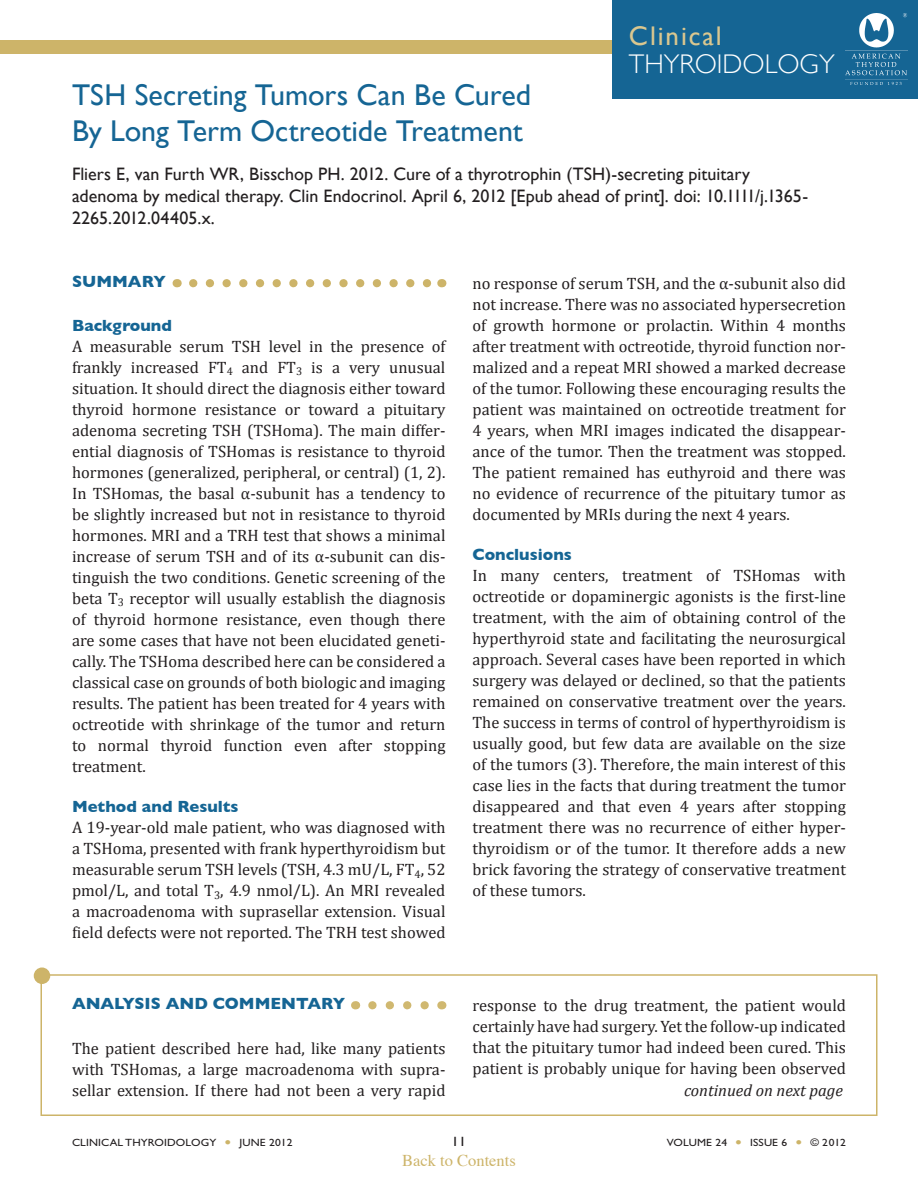
<style>
.page{position:relative;width:918px;height:1188px;background:#fff}
.page>*{position:absolute;margin:0;border:0;box-sizing:border-box;transform-origin:0 0}
.Topic_Header{font:30px/36px "Gill Sans";color:#156594}
.t1{font:300 27px/28.5px "Gill Sans";color:#fff}
.Full_reference{font:18px/21.6px "Gill Sans";color:#231f20}
.body_summary{font:16.5px/21px "Cambria";color:#231f20;text-align:justify}
.Body_Head_2{font:700 16.5px "Gill Sans";color:#156594}
.Commentary{font:700 16.5px "Gill Sans";color:#156594}
.body_summary-2{font:italic 16.5px "Cambria";color:#231f20}
.t2{font:16.5px "Times";color:#cdb469}
.summary{font:700 16.5px "Gill Sans";color:#156594}
.t3{font:13.5px "Gill Sans Std";color:#231f20;scale:1.1 1}
.t4{font:10.5px "Gill Sans Std";letter-spacing:.01em;color:#231f20;scale:1.1 1}
.s1{font-weight:400;color:#dac78f}
.s2{color:#cdb469}
</style>
<div class="page">
<svg style="left:193px;top:279px;width:239px;height:8px"></svg>
<div style="left:0;top:40px;width:846px;height:14px;background:#cdb469"></div>
<div style="left:612px;top:0;width:306px;height:99px;background:#156594"></div>
<img style="left:846px;top:14px;width:62px;height:70px">
<div style="left:40px;top:974px;width:838px;height:142px;border:2px solid #cdb469"></div>
<svg style="left:372px;top:1001px;width:57px;height:8px"></svg>
<div style="left:34px;top:968px;width:16px;height:16px;background:#cdb469;border-radius:50%"></div>
<p class="t1" style="left:629px;top:21px;width:207px"><span class="s1">Clinical<br></span>THYROIDOLOGY</p>
<p class="Topic_Header" style="left:72px;top:76px;width:461px">TSH Secreting Tumors Can Be Cured<br>By Long Term Octreotide Treatment</p>
<p class="Full_reference" style="left:72px;top:163px;width:738px">Fliers E, van Furth WR, Bisschop PH. 2012. Cure of a thyrotrophin (TSH)-secreting pituitary adenoma by medical therapy. Clin Endocrinol. April 6, 2012 [Epub ahead of print]. doi: 10.1111/j.1365-<br>2265.2012.04405.x.</p>
<p class="summary" style="left:72px;top:272px;width:95px">SUMMARY</p>
<p class="Body_Head_2" style="left:72px;top:316px;width:101px">Background</p>
<p class="body_summary" style="left:72px;top:336px;width:375px">A measurable serum TSH level in the presence of frankly increased FT<sub>4</sub> and FT<sub>3</sub> is a very unusual situation. It should direct the diagnosis either toward thyroid hormone resistance or toward a pituitary adenoma secreting TSH (TSHoma). The main differ&shy;ential diagnosis of TSHomas is resistance to thyroid hormones (generalized, peripheral, or central) (1, 2).<br>In TSHomas, the basal α-subunit has a tendency to be slightly increased but not in resistance to thyroid hormones. MRI and a TRH test that shows a minimal increase of serum TSH and of its α-subunit can dis&shy;tinguish the two conditions. Genetic screening of the beta T<sub>3</sub> receptor will usually establish the diagnosis of thyroid hormone resistance, even though there are some cases that have not been elucidated geneti&shy;cally. The TSHoma described here can be considered a classical case on grounds of both biologic and imaging results. The patient has been treated for 4 years with octreotide with shrinkage of the tumor and return to normal thyroid function even after stopping treatment.</p>
<p class="Body_Head_2" style="left:72px;top:797px;width:168px">Method and Results</p>
<p class="body_summary" style="left:72px;top:817px;width:375px">A 19-year-old male patient, who was diagnosed with a TSHoma, presented with frank hyperthyroidism but measurable serum TSH levels (TSH, 4.3 mU/L, FT<sub>4</sub>, 52 pmol/L, and total T<sub>3</sub>, 4.9 nmol/L). An MRI revealed a macroadenoma with suprasellar extension. Visual field defects were not reported. The TRH test showed</p>
<p class="Commentary" style="left:72px;top:994px;width:275px">ANALYSIS AND COMMENTARY</p>
<p class="body_summary" style="left:72px;top:1038px;width:375px">The patient described here had, like many patients with TSHomas, a large macroadenoma with supra&shy;sellar extension. If there had not been a very rapid</p>
<p class="body_summary" style="left:472px;top:273px;width:375px">no response of serum TSH, and the α-subunit also did not increase. There was no associated hypersecretion of growth hormone or prolactin. Within 4 months after treatment with octreotide, thyroid function nor&shy;malized and a repeat MRI showed a marked decrease of the tumor. Following these encouraging results the patient was maintained on octreotide treatment for 4 years, when MRI images indicated the disappear&shy;ance of the tumor. Then the treatment was stopped.<br>The patient remained has euthyroid and there was no evidence of recurrence of the pituitary tumor as documented by MRIs during the next 4 years.</p>
<p class="Body_Head_2" style="left:472px;top:545px;width:101px">Conclusions</p>
<p class="body_summary" style="left:472px;top:565px;width:375px">In many centers, treatment of TSHomas with octreotide or dopaminergic agonists is the first-line treatment, with the aim of obtaining control of the hyperthyroid state and facilitating the neurosurgical approach. Several cases have been reported in which surgery was delayed or declined, so that the patients remained on conservative treatment over the years.<br>The success in terms of control of hyperthyroidism is usually good, but few data are available on the size of the tumors (3). Therefore, the main interest of this case lies in the facts that during treatment the tumor disappeared and that even 4 years after stopping treatment there was no recurrence of either hyper&shy;thyroidism or of the tumor. It therefore adds a new brick favoring the strategy of conservative treatment of these tumors.</p>
<p class="body_summary" style="left:472px;top:995px;width:375px">response to the drug treatment, the patient would certainly have had surgery. Yet the follow-up indicated that the pituitary tumor had indeed been cured. This patient is probably unique for having been observed</p>
<p class="body_summary-2" style="left:684px;top:1080px;width:160px">continued on next page</p>
<p class="t4" style="left:72px;top:1137px;width:202px">CLINICAL THYROIDOLOGY <span class="s2">●</span> JUNE 2012</p>
<p class="t3" style="left:451px;top:1134px;width:15px">11</p>
<p class="t4" style="left:667px;top:1137px;width:164px">VOLUME 24 <span class="s2">●</span> ISSUE 6 <span class="s2">●</span> © 2012</p>
<p class="t2" style="left:402px;top:1145px;width:115px">Back to Contents</p>
</div>
